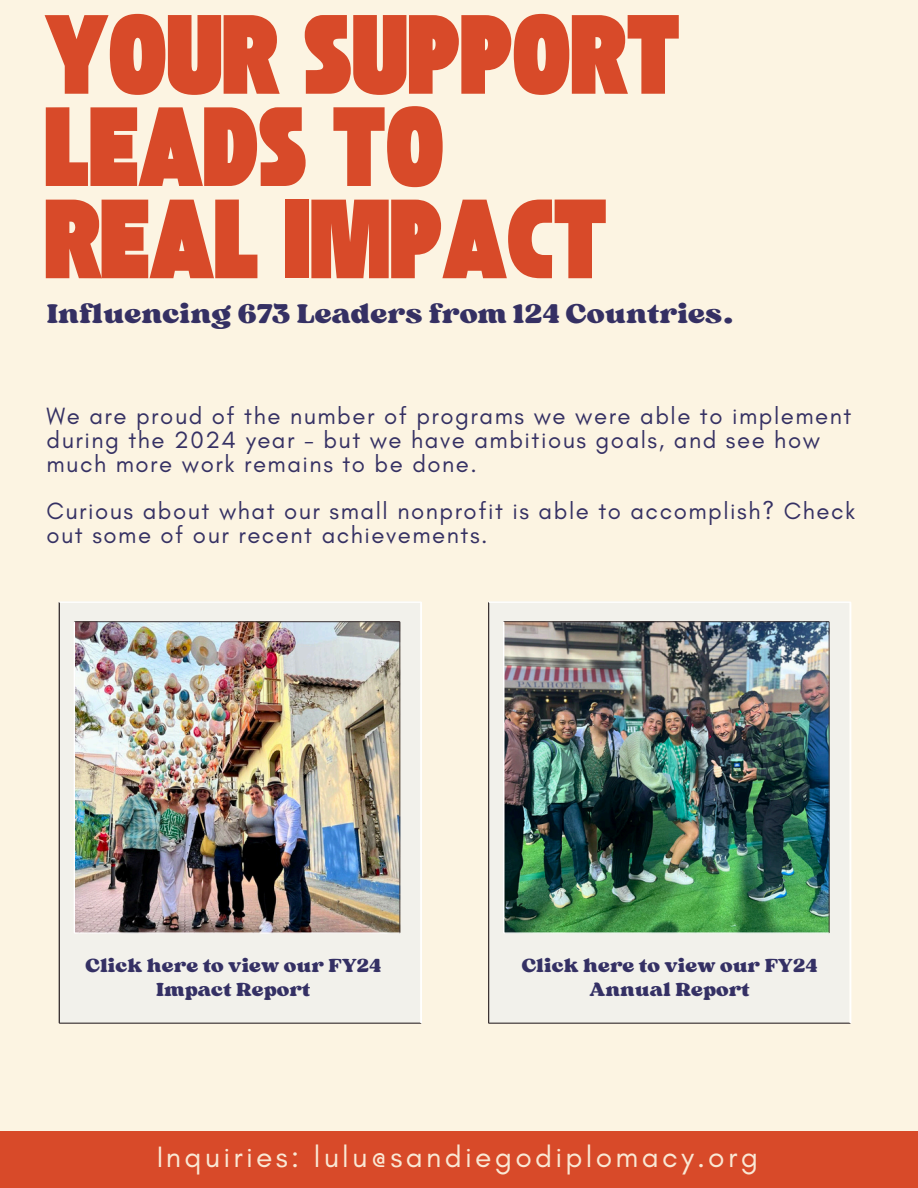
<style>
.page{position:relative;width:918px;height:1188px;background:#fcf4e2}
.page>*{position:absolute;margin:0;border:0;box-sizing:border-box;transform-origin:0 0}
.t1{font:78.75px/92.2px "TAN St Canard Display";color:#d84a29}
.t2{font:30px "Glacial Indifference";letter-spacing:.11em;color:#fcf4e2}
.t3{font:28.5px "Sergio Trendy";color:#26225a}
.t4{font:24px/23.7px "Glacial Indifference";letter-spacing:.065em;color:#26225a}
.t5{font:19.95px/23.7px "Sergio Trendy";color:#26225a;text-align:center}
</style>
<div class="page">
<div style="left:0;top:1132px;width:918px;height:56px;background:#d84a29"></div>
<img style="left:59px;top:602px;width:363px;height:422px">
<img style="left:488px;top:602px;width:363px;height:422px">
<h2 class="t1" style="left:45px;top:18px;width:637px">YOUR SUPPORT<br>LEADS TO<br>REAL IMPACT</h2>
<p class="t3" style="left:47px;top:295px;width:689px">Influencing 673 Leaders from 124 Countries.</p>
<p class="t4" style="left:47px;top:404px;width:807px">We are proud of the number of programs we were able to implement during the 2024 year - but we have ambitious goals, and see how much more work remains to be done.</p>
<p class="t4" style="left:47px;top:499px;width:810px">Curious about what our small nonprofit is able to accomplish? Check out some of our recent achievements.</p>
<p class="t5" style="left:85px;top:954px;width:297px">Click here to view our FY24<br>Impact Report</p>
<p class="t5" style="left:522px;top:954px;width:297px">Click here to view our FY24<br>Annual Report</p>
<p class="t2" style="left:156px;top:1138px;width:603px">Inquiries: lulu@sandiegodiplomacy.org</p>
</div>
